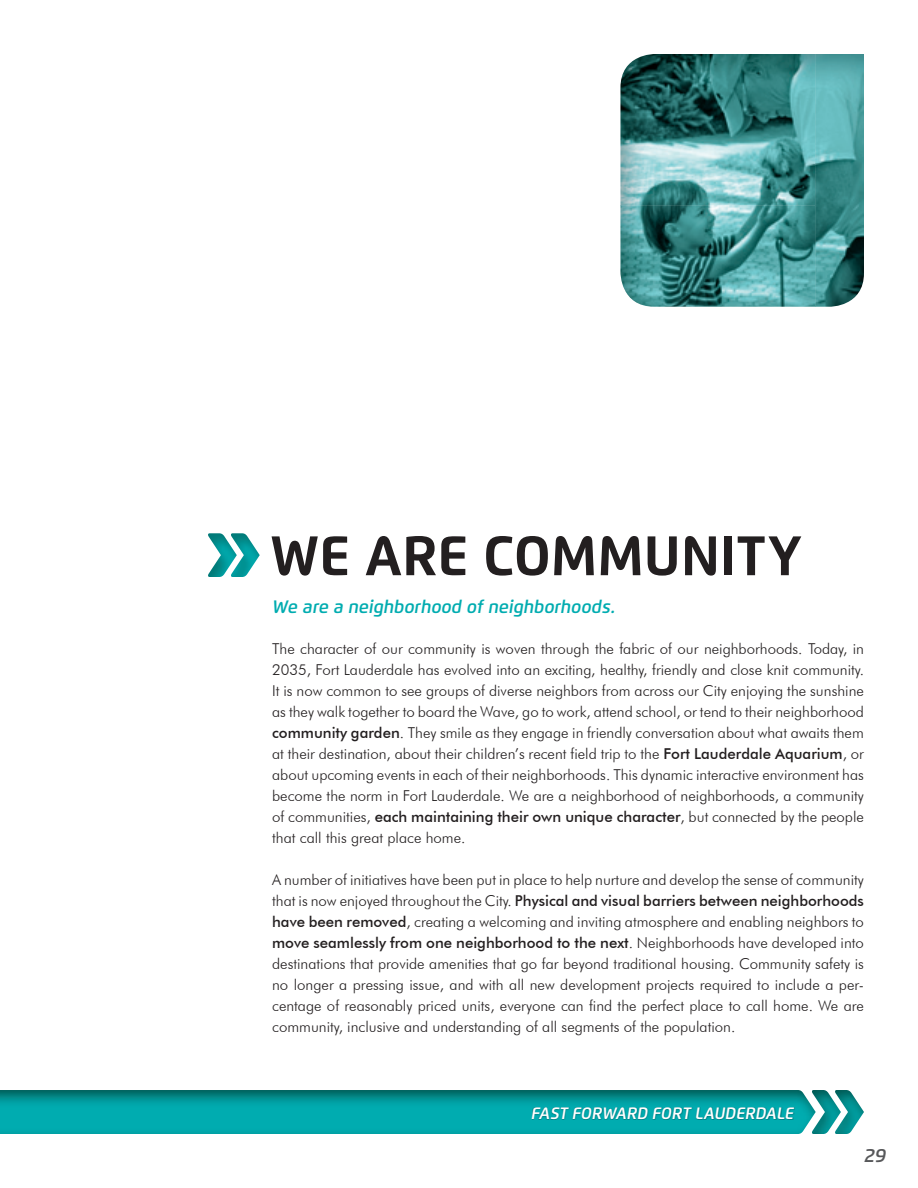
<style>
.page{position:relative;width:918px;height:1188px;background:#fff}
.page>*{position:absolute;margin:0;border:0;box-sizing:border-box;transform-origin:0 0}
.t1{font:700 55.5px "Flexo";color:#231f20}
.t2{font:italic 600 19.05px "Flexo";color:#57585a}
.t3{font:italic 600 18px "Flexo";color:#00acb0}
.t4{font:italic 600 16.5px "Flexo";color:#fff}
.t5{font:300 15px/21px "Futura BT";color:#231f20;text-align:justify}
.s1{font-weight:500}
</style>
<div class="page">
<img style="left:816px;top:1090px;width:19px;height:44px">
<img style="left:835px;top:1090px;width:29px;height:44px">
<img style="left:0;top:1090px;width:816px;height:44px">
<img style="left:532px;top:1107px;width:263px;height:13px">
<img style="left:208px;top:533px;width:23px;height:44px">
<img style="left:231px;top:533px;width:29px;height:44px">
<img style="left:620px;top:54px;width:244px;height:253px">
<h1 class="t1" style="left:270px;top:522px;width:533px">WE ARE COMMUNITY</h1>
<p class="t3" style="left:272px;top:596px;width:344px">We are a neighborhood of neighborhoods.</p>
<p class="t5" style="left:272px;top:638px;width:593px">The character of our community is woven through the fabric of our neighborhoods. Today, in 2035, Fort Lauderdale has evolved into an exciting, healthy, friendly and close knit community.<br>It is now common to see groups of diverse neighbors from across our City enjoying the sunshine as they walk together to board the Wave, go to work, attend school, or tend to their neighborhood <span class="s1">community garden</span>. They smile as they engage in friendly conversation about what awaits them at their destination, about their children’s recent field trip to the <span class="s1">Fort Lauderdale Aquarium</span>, or about upcoming events in each of their neighborhoods. This dynamic interactive environment has become the norm in Fort Lauderdale. We are a neighborhood of neighborhoods, a community of communities, <span class="s1">each maintaining their own unique character</span>, but connected by the people that call this great place home.</p>
<p class="t5" style="left:272px;top:869px;width:593px">A number of initiatives have been put in place to help nurture and develop the sense of community that is now enjoyed throughout the City. <span class="s1">Physical and visual barriers between neighborhoods have been removed</span>, creating a welcoming and inviting atmosphere and enabling neighbors to <span class="s1">move seamlessly from one neighborhood to the next</span>. Neighborhoods have developed into destinations that provide amenities that go far beyond traditional housing. Community safety is no longer a pressing issue, and with all new development projects required to include a per&shy;centage of reasonably priced units, everyone can find the perfect place to call home. We are community, inclusive and understanding of all segments of the population.</p>
<p class="t4" style="left:531px;top:1103px;width:264px">FAST FORWARD FORT LAUDERDALE</p>
<p class="t2" style="left:864px;top:1144px;width:23px">29</p>
</div>
